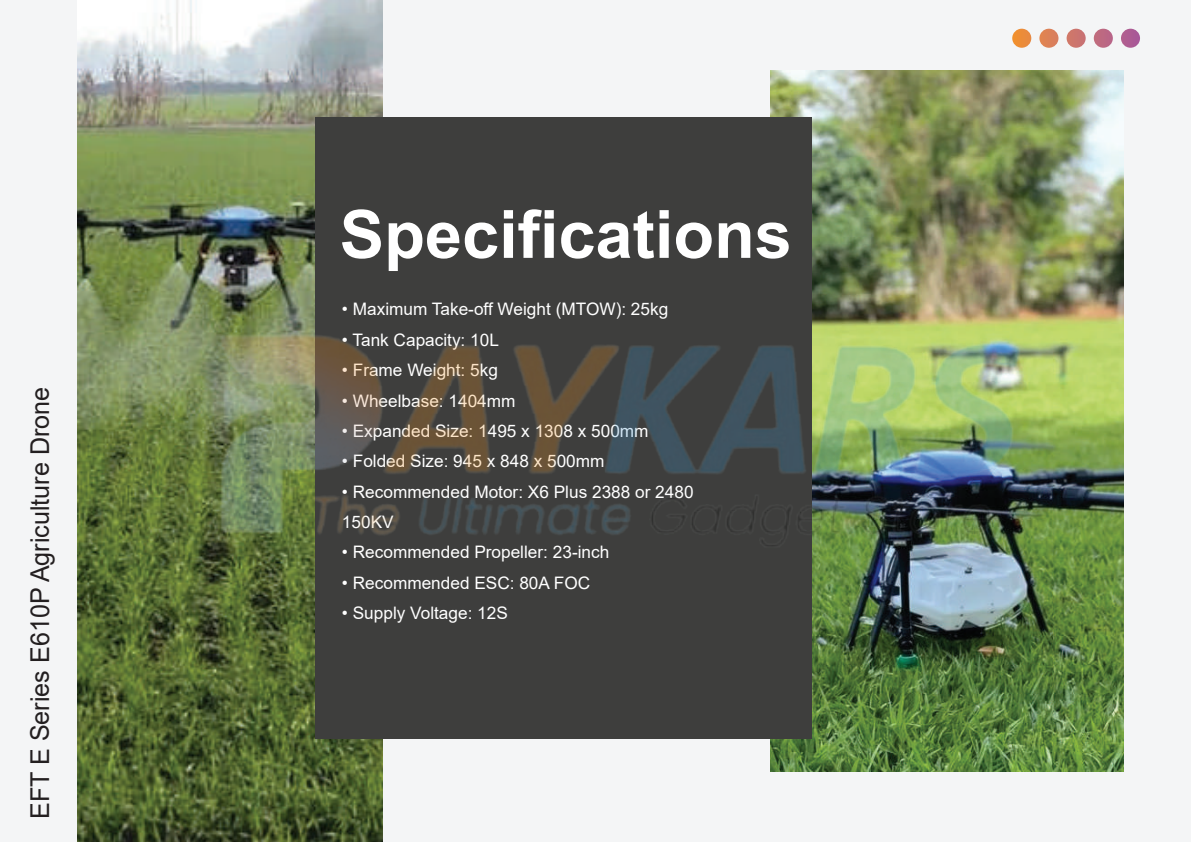
<style>
.page{position:relative;width:1191px;height:842px;background:#f4f5f6}
.page>*{position:absolute;margin:0;border:0;box-sizing:border-box;transform-origin:0 0}
.t1{font:700 66.7px "Arial";color:#fff}
.t2{font:26px "Arial";color:#231f20}
.t3{font:17.2px/30.4px "Arial";color:#fff}
</style>
<div class="page">
<svg style="left:1012px;top:28px;width:128px;height:20px"></svg>
<img style="left:770px;top:70px;width:353px;height:701px">
<img style="left:77px;top:0;width:306px;height:842px">
<div style="left:315px;top:118px;width:497px;height:621px;background:#3e3e3d"></div>
<img style="left:118px;top:330px;width:975px;height:238px">
<h2 class="t2" style="left:22px;top:819px;width:434px;rotate:-90deg">EFT E Series E610P Agriculture Drone</h2>
<h1 class="t1" style="left:340px;top:187px;width:454px">Specifications</h1>
<p class="t3" style="left:342px;top:294px;width:328px">• Maximum Take-off Weight (MTOW): 25kg</p>
<p class="t3" style="left:342px;top:324px;width:158px">• Tank Capacity: 10L</p>
<p class="t3" style="left:342px;top:355px;width:157px">• Frame Weight: 5kg</p>
<p class="t3" style="left:342px;top:385px;width:175px">• Wheelbase: 1404mm</p>
<p class="t3" style="left:342px;top:416px;width:308px">• Expanded Size: 1495 x 1308 x 500mm</p>
<p class="t3" style="left:342px;top:446px;width:264px">• Folded Size: 945 x 848 x 500mm</p>
<p class="t3" style="left:342px;top:476px;width:353px">• Recommended Motor: X6 Plus 2388 or 2480<br>150KV</p>
<p class="t3" style="left:342px;top:537px;width:269px">• Recommended Propeller: 23-inch</p>
<p class="t3" style="left:342px;top:567px;width:250px">• Recommended ESC: 80A FOC</p>
<p class="t3" style="left:342px;top:598px;width:167px">• Supply Voltage: 12S</p>
</div>
